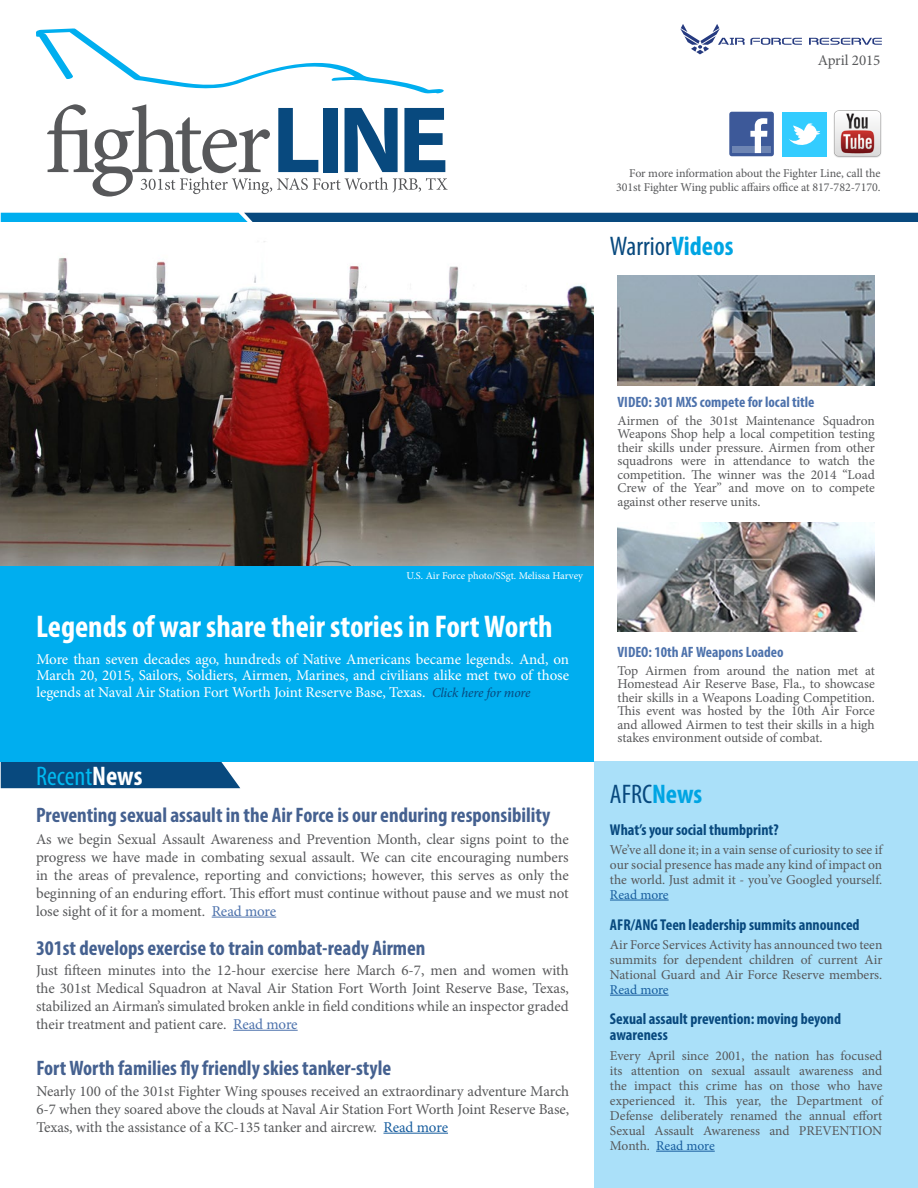
<style>
.page{position:relative;width:918px;height:1188px;background:#fff}
.page>*{position:absolute;margin:0;border:0;box-sizing:border-box;transform-origin:0 0}
.Feature_Headline{font:700 condensed 31.5px "Myriad Pro";color:#fff}
.t1{font:condensed 27px "Myriad Pro";color:#08497e}
.t2{font:condensed 27px "Myriad Pro";color:#00baf1}
.Recent_News_Headline{font:700 condensed 21px "Myriad Pro";color:#456190}
.AFRC_News_Headline{font:700 condensed 15.75px/16.5px "Myriad Pro";color:#08497e}
.Recent_News_Body_Tex{font:15px/18px "Minion Pro";letter-spacing:-.01em;color:#57585a;text-align:justify}
.Feature_Body_Text{font:15px/16.5px "Minion Pro";letter-spacing:-.005em;color:#fff;text-align:justify}
.Recent_News_Headline-2{font:700 condensed 15px "Myriad Pro";color:#4d72ac}
.Issue_Date_Body_Text{font:15px "Minion Pro";letter-spacing:-.005em;color:#57585a}
.AFRC_News_Body_text{font:13.5px/15px "Minion Pro";letter-spacing:-.005em;color:#57585a;text-align:justify}
.Recent_News_Body_Tex-2{font:13.5px/13.5px "Minion Pro";letter-spacing:-.005em;color:#57585a;text-align:justify}
.t3{font:12px/14.4px "Minion Pro";letter-spacing:-.005em;color:#57585a;text-align:right}
.UTA_Schedule_Body_Te{font:10.5px "Minion Pro";letter-spacing:-.005em;color:#fff}
.s1{font-weight:700;color:#00a5e3}
.s2{font-style:italic;font-size:13.5px;color:#08497e}
.s3{font-weight:700;color:#fff}
.s4{color:#4d72ac}
.s5{color:#175d9e}
</style>
<div class="page">
<img style="left:618px;top:522px;width:257px;height:110px">
<div style="left:1px;top:762px;width:239px;height:26px;background:#08497e"></div>
<svg style="left:36px;top:28px;width:408px;height:66px"></svg>
<svg style="left:47px;top:104px;width:401px;height:93px"></svg>
<svg style="left:1px;top:213px;width:917px;height:9px;background:#07649c"></svg>
<img style="left:1px;top:241px;width:593px;height:326px">
<hr style="left:233px;top:1030px;width:65px;height:1px;background:#4d72ac">
<hr style="left:383px;top:1133px;width:65px;height:1px;background:#175d9e">
<hr style="left:212px;top:917px;width:64px;height:1px;background:#4d72ac">
<div style="left:1px;top:567px;width:593px;height:195px;background:#00aeef"></div>
<div style="left:729px;top:112px;width:45px;height:44px;background:#3d5999;border-radius:3px"></div>
<div style="left:732px;top:147px;width:39px;height:6px;background:#6e85b3"></div>
<svg style="left:750px;top:118px;width:17px;height:35px"></svg>
<div style="left:782px;top:112px;width:45px;height:44px;background:#3cf"></div>
<svg style="left:789px;top:123px;width:31px;height:22px"></svg>
<img style="left:833px;top:110px;width:49px;height:48px">
<svg style="left:680px;top:24px;width:122px;height:30px"></svg>
<svg style="left:809px;top:38px;width:73px;height:7px"></svg>
<div style="left:594px;top:762px;width:324px;height:426px;background:#aae0f9"></div>
<hr style="left:656px;top:1151px;width:59px;height:1px;background:#175d9e">
<hr style="left:610px;top:900px;width:59px;height:1px;background:#175d9e">
<hr style="left:610px;top:995px;width:59px;height:1px;background:#175d9e">
<img style="left:618px;top:276px;width:257px;height:109px">
<p class="Issue_Date_Body_Text" style="left:818px;top:50px;width:64px">April 2015</p>
<p class="t3" style="left:616px;top:166px;width:266px">For more information about the Fighter Line, call the<br>301st Fighter Wing public affairs office at 817-782-7170.</p>
<p class="t1" style="left:610px;top:230px;width:125px">Warrior<span class="s1">Videos</span></p>
<p class="UTA_Schedule_Body_Te" style="left:407px;top:569px;width:178px">U.S. Air Force photo/SSgt. Melissa Harvey</p>
<p class="Feature_Headline" style="left:36px;top:607px;width:518px">Legends of war share their stories in Fort Worth</p>
<p class="Feature_Body_Text" style="left:36px;top:651px;width:534px">More than seven decades ago, hundreds of Native Americans became legends. And, on March 20, 2015, Sailors, Soldiers, Airmen, Marines, and civilians alike met two of those legends at Naval Air Station Fort Worth Joint Reserve Base, Texas. <span class="s2">Click here for more</span></p>
<p class="t2" style="left:36px;top:759px;width:108px">Recent<span class="s3">News</span></p>
<p class="Recent_News_Headline" style="left:36px;top:802px;width:516px">Preventing sexual assault in the Air Force is our enduring responsibility</p>
<p class="Recent_News_Body_Tex" style="left:36px;top:830px;width:534px">As we begin Sexual Assault Awareness and Prevention Month, clear signs point to the progress we have made in combating sexual assault. We can cite encouraging numbers in the areas of prevalence, reporting and convictions; however, this serves as only the beginning of an enduring effort. This effort must continue without pause and we must not lose sight of it for a moment. <span class="s4">Read more</span></p>
<p class="Recent_News_Headline" style="left:36px;top:935px;width:391px">301st develops exercise to train combat-ready Airmen</p>
<p class="Recent_News_Body_Tex" style="left:36px;top:961px;width:534px">Just fifteen minutes into the 12-hour exercise here March 6-7, men and women with the 301st Medical Squadron at Naval Air Station Fort Worth Joint Reserve Base, Texas, stabilized an Airman’s simulated broken ankle in field conditions while an inspector graded their treatment and patient care. <span class="s4">Read more</span></p>
<p class="Recent_News_Headline" style="left:36px;top:1055px;width:356px">Fort Worth families fly friendly skies tanker-style</p>
<p class="Recent_News_Body_Tex" style="left:36px;top:1082px;width:534px">Nearly 100 of the 301st Fighter Wing spouses received an extraordinary adventure March 6-7 when they soared above the clouds at Naval Air Station Fort Worth Joint Reserve Base, Texas, with the assistance of a KC-135 tanker and aircrew. <span class="s5">Read more</span></p>
<p class="Recent_News_Headline-2" style="left:618px;top:393px;width:198px">VIDEO: 301 MXS compete for local title</p>
<p class="Recent_News_Body_Tex-2" style="left:618px;top:414px;width:259px">Airmen of the 301st Maintenance Squadron Weapons Shop help a local competition testing their skills under pressure. Airmen from other squadrons were in attendance to watch the competition. The winner was the 2014 “Load Crew of the Year” and move on to compete against other reserve units.</p>
<p class="Recent_News_Headline-2" style="left:618px;top:642px;width:168px">VIDEO: 10th AF Weapons Loadeo</p>
<p class="Recent_News_Body_Tex-2" style="left:618px;top:664px;width:259px">Top Airmen from around the nation met at Homestead Air Reserve Base, Fla., to showcase their skills in a Weapons Loading Competition.<br>This event was hosted by the 10th Air Force and allowed Airmen to test their skills in a high stakes environment outside of combat.</p>
<p class="t1" style="left:610px;top:777px;width:94px">AFRC<span class="s1">News</span></p>
<p class="AFRC_News_Headline" style="left:610px;top:822px;width:170px">What’s your social thumbprint?</p>
<p class="AFRC_News_Body_text" style="left:610px;top:842px;width:274px">We’ve all done it; in a vain sense of curiosity to see if our social presence has made any kind of impact on the world. Just admit it - you’ve Googled yourself.<br><span class="s5">Read more</span></p>
<p class="AFRC_News_Headline" style="left:610px;top:916px;width:251px">AFR/ANG Teen leadership summits announced</p>
<p class="AFRC_News_Body_text" style="left:610px;top:937px;width:274px">Air Force Services Activity has announced two teen summits for dependent children of current Air National Guard and Air Force Reserve members.<br><span class="s5">Read more</span></p>
<p class="AFRC_News_Headline" style="left:610px;top:1010px;width:233px">Sexual assault prevention: moving beyond awareness</p>
<p class="AFRC_News_Body_text" style="left:610px;top:1048px;width:274px">Every April since 2001, the nation has focused its attention on sexual assault awareness and the impact this crime has on those who have experienced it. This year, the Department of Defense deliberately renamed the annual effort Sexual Assault Awareness and PREVENTION Month. <span class="s5">Read more</span></p>
</div>
